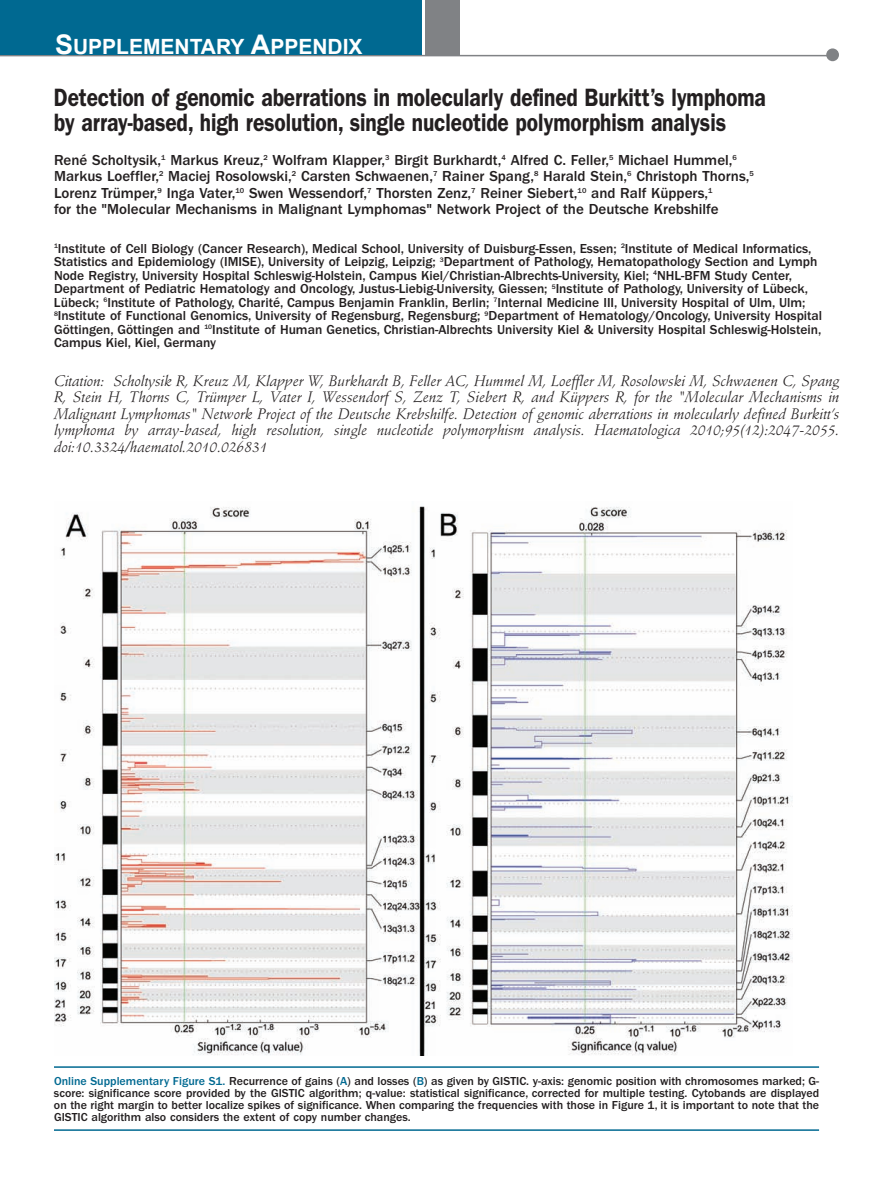
<style>
.page{position:relative;width:893px;height:1191px;background:#fff}
.page>*{position:absolute;margin:0;border:0;box-sizing:border-box;transform-origin:0 0}
.t1{font:600 25.2px/25.5px "Franklin Gothic";letter-spacing:-.005em;color:#231f20;scale:.83 1}
.t2{font:700 21px "Arial";color:#fff}
.t3{font:italic 15px/16.5px "Stempel Schneidler";letter-spacing:-.005em;color:#231f20;text-align:justify}
.t4{font:500 15px/16.5px "Franklin Gothic";color:#231f20}
.t5{font:500 13.5px/13.5px "Franklin Gothic";color:#231f20}
.t6{font:500 12px/12px "Franklin Gothic";color:#231f20;text-align:justify}
.s1{font-size:27px}
.s2{color:#006991}
</style>
<div class="page">
<hr style="left:0;top:55px;width:837px;height:1px;background:#808285">
<div style="left:826px;top:48px;width:13px;height:13px;background:#808285;border-radius:50%"></div>
<div style="left:426px;top:0;width:34px;height:55px;background:#808285"></div>
<div style="left:0;top:0;width:422px;height:55px;background:#006991"></div>
<hr style="left:54px;top:1066px;width:765px;height:1px;background:#006991">
<hr style="left:54px;top:1129px;width:765px;height:1px;background:#006991">
<img style="left:54px;top:506px;width:738px;height:549px">
<h2 class="t2" style="left:55px;top:35px;width:309px"><span class="s1">S</span>UPPLEMENTARY <span class="s1">A</span>PPENDIX</h2>
<h1 class="t1" style="left:54px;top:87px;width:859px">Detection of genomic aberrations in molecularly defined Burkitt’s lymphoma by array-based, high resolution, single nucleotide polymorphism analysis</h1>
<p class="t4" style="left:54px;top:153px;width:701px">René Scholtysik,<sup>1</sup> Markus Kreuz,<sup>2</sup> Wolfram Klapper,<sup>3</sup> Birgit Burkhardt,<sup>4</sup> Alfred C. Feller,<sup>5</sup> Michael Hummel,<sup>6<br></sup>Markus Loeffler,<sup>2</sup> Maciej Rosolowski,<sup>2</sup> Carsten Schwaenen,<sup>7</sup> Rainer Spang,<sup>8</sup> Harald Stein,<sup>6</sup> Christoph Thorns,<sup>5<br></sup>Lorenz Trümper,<sup>9</sup> Inga Vater,<sup>10</sup> Swen Wessendorf,<sup>7</sup> Thorsten Zenz,<sup>7</sup> Reiner Siebert,<sup>10</sup> and Ralf Küppers,<sup>1<br></sup>for the "Molecular Mechanisms in Malignant Lymphomas" Network Project of the Deutsche Krebshilfe</p>
<p class="t5" style="left:54px;top:243px;width:770px"><sup>1</sup>Institute of Cell Biology (Cancer Research), Medical School, University of Duisburg-Essen, Essen; <sup>2</sup>Institute of Medical Informatics, Statistics and Epidemiology (IMISE), University of Leipzig, Leipzig; <sup>3</sup>Department of Pathology, Hematopathology Section and Lymph Node Registry, University Hospital Schleswig-Holstein, Campus Kiel/Christian-Albrechts-University, Kiel; <sup>4</sup>NHL-BFM Study Center, Department of Pediatric Hematology and Oncology, Justus-Liebig-University, Giessen; <sup>5</sup>Institute of Pathology, University of Lübeck, Lübeck; <sup>6</sup>Institute of Pathology, Charité, Campus Benjamin Franklin, Berlin; <sup>7</sup>Internal Medicine III, University Hospital of Ulm, Ulm; <sup>8</sup>Institute of Functional Genomics, University of Regensburg, Regensburg; <sup>9</sup>Department of Hematology/Oncology, University Hospital Göttingen, Göttingen and <sup>10</sup>Institute of Human Genetics, Christian-Albrechts University Kiel &amp; University Hospital Schleswig-Holstein, Campus Kiel, Kiel, Germany</p>
<p class="t3" style="left:54px;top:374px;width:787px">Citation: Scholtysik R, Kreuz M, Klapper W, Burkhardt B, Feller AC, Hummel M, Loeffler M, Rosolowski M, Schwaenen C, Spang R, Stein H, Thorns C, Trümper L, Vater I, Wessendorf S, Zenz T, Siebert R, and Küppers R, for the "Molecular Mechanisms in Malignant Lymphomas" Network Project of the Deutsche Krebshilfe. Detection of genomic aberrations in molecularly defined Burkitt’s lymphoma by array-based, high resolution, single nucleotide polymorphism analysis. Haematologica 2010;95(12):2047-2055. doi:10.3324/haematol.2010.026831</p>
<p class="t6" style="left:54px;top:1075px;width:767px"><span class="s2">Online Supplementary Figure S1.</span> Recurrence of gains (<span class="s2">A</span>) and losses (<span class="s2">B</span>) as given by GISTIC. y-axis: genomic position with chromosomes marked; G&shy;score: significance score provided by the GISTIC algorithm; q-value: statistical significance, corrected for multiple testing. Cytobands are displayed on the right margin to better localize spikes of significance. When comparing the frequencies with those in Figure 1, it is important to note that the GISTIC algorithm also considers the extent of copy number changes.</p>
</div>
